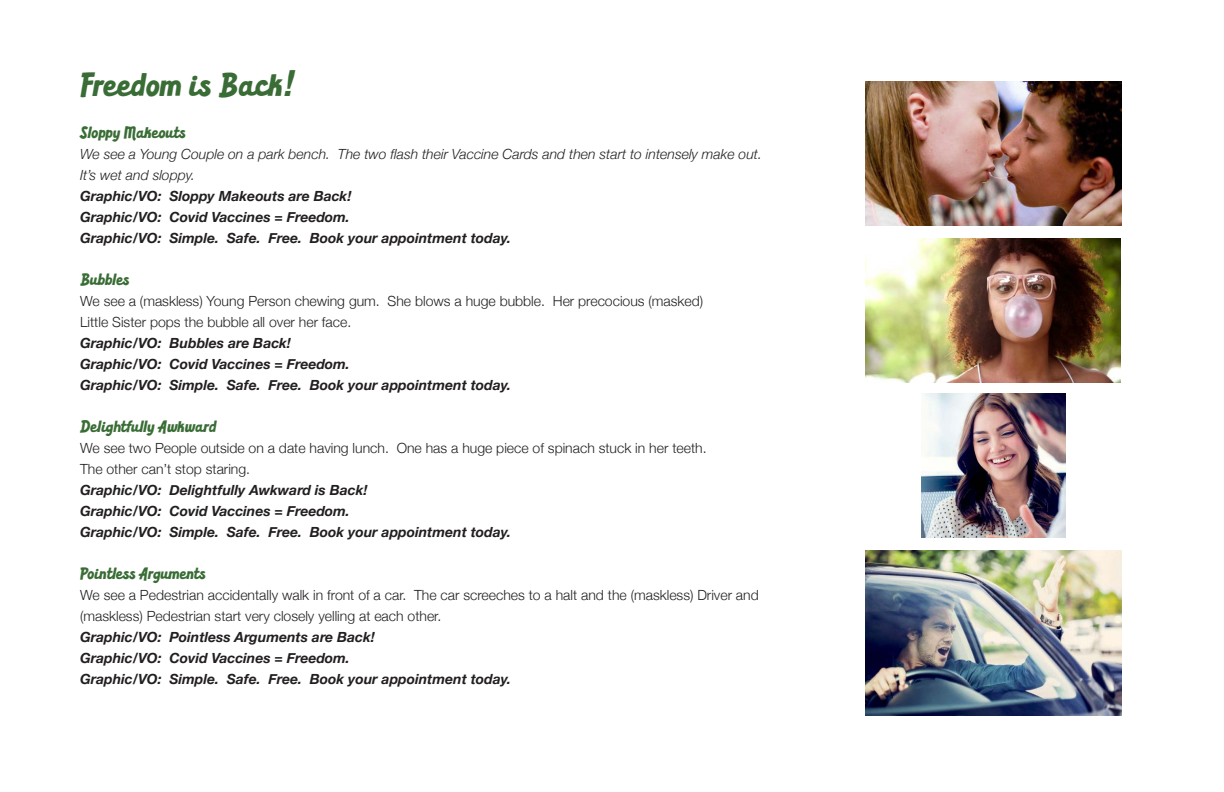
<style>
.page{position:relative;width:1224px;height:792px;background:#fff}
.page>*{position:absolute;margin:0;border:0;box-sizing:border-box;transform-origin:0 0}
.t1{font:36px "Basic Definition";color:#396d35}
.t2{font:18px "Basic Definition";color:#396d35}
.t3{font:italic 700 14px/21px "Helvetica Neue";color:#231f20}
.t4{font:300 14px/21px "Helvetica Neue";color:#231f20}
.t5{font:italic 300 14px/21px "Helvetica Neue";color:#231f20}
.s1{font-family:"Helvetica";font-weight:700;font-style:italic}
</style>
<div class="page">
<img style="left:865px;top:82px;width:256px;height:144px">
<img style="left:865px;top:550px;width:256px;height:165px">
<img style="left:865px;top:238px;width:256px;height:144px">
<img style="left:921px;top:394px;width:144px;height:144px">
<h1 class="t1" style="left:80px;top:71px;width:214px">Freedom is Back<span class="s1">!</span></h1>
<p class="t2" style="left:80px;top:125px;width:107px">Sloppy Makeouts</p>
<p class="t5" style="left:80px;top:143px;width:683px">We see a Young Couple on a park bench. The two flash their Vaccine Cards and then start to intensely make out.<br>It’s wet and sloppy.</p>
<p class="t3" style="left:80px;top:186px;width:432px">Graphic/VO: Sloppy Makeouts are Back!<br>Graphic/VO: Covid Vaccines = Freedom.<br>Graphic/VO: Simple. Safe. Free. Book your appointment today.</p>
<p class="t2" style="left:80px;top:272px;width:51px">Bubbles</p>
<p class="t4" style="left:80px;top:289px;width:625px">We see a (maskless) Young Person chewing gum. She blows a huge bubble. Her precocious (masked)<br>Little Sister pops the bubble all over her face.</p>
<p class="t3" style="left:80px;top:333px;width:432px">Graphic/VO: Bubbles are Back!<br>Graphic/VO: Covid Vaccines = Freedom.<br>Graphic/VO: Simple. Safe. Free. Book your appointment today.</p>
<p class="t2" style="left:80px;top:419px;width:138px">Delightfully Awkward</p>
<p class="t4" style="left:80px;top:436px;width:628px">We see two People outside on a date having lunch. One has a huge piece of spinach stuck in her teeth.<br>The other can’t stop staring.</p>
<p class="t3" style="left:80px;top:480px;width:432px">Graphic/VO: Delightfully Awkward is Back!<br>Graphic/VO: Covid Vaccines = Freedom.<br>Graphic/VO: Simple. Safe. Free. Book your appointment today.</p>
<p class="t2" style="left:80px;top:566px;width:127px">Pointless Arguments</p>
<p class="t4" style="left:80px;top:583px;width:680px">We see a Pedestrian accidentally walk in front of a car. The car screeches to a halt and the (maskless) Driver and (maskless) Pedestrian start very closely yelling at each other.</p>
<p class="t3" style="left:80px;top:627px;width:432px">Graphic/VO: Pointless Arguments are Back!<br>Graphic/VO: Covid Vaccines = Freedom.<br>Graphic/VO: Simple. Safe. Free. Book your appointment today.</p>
</div>
